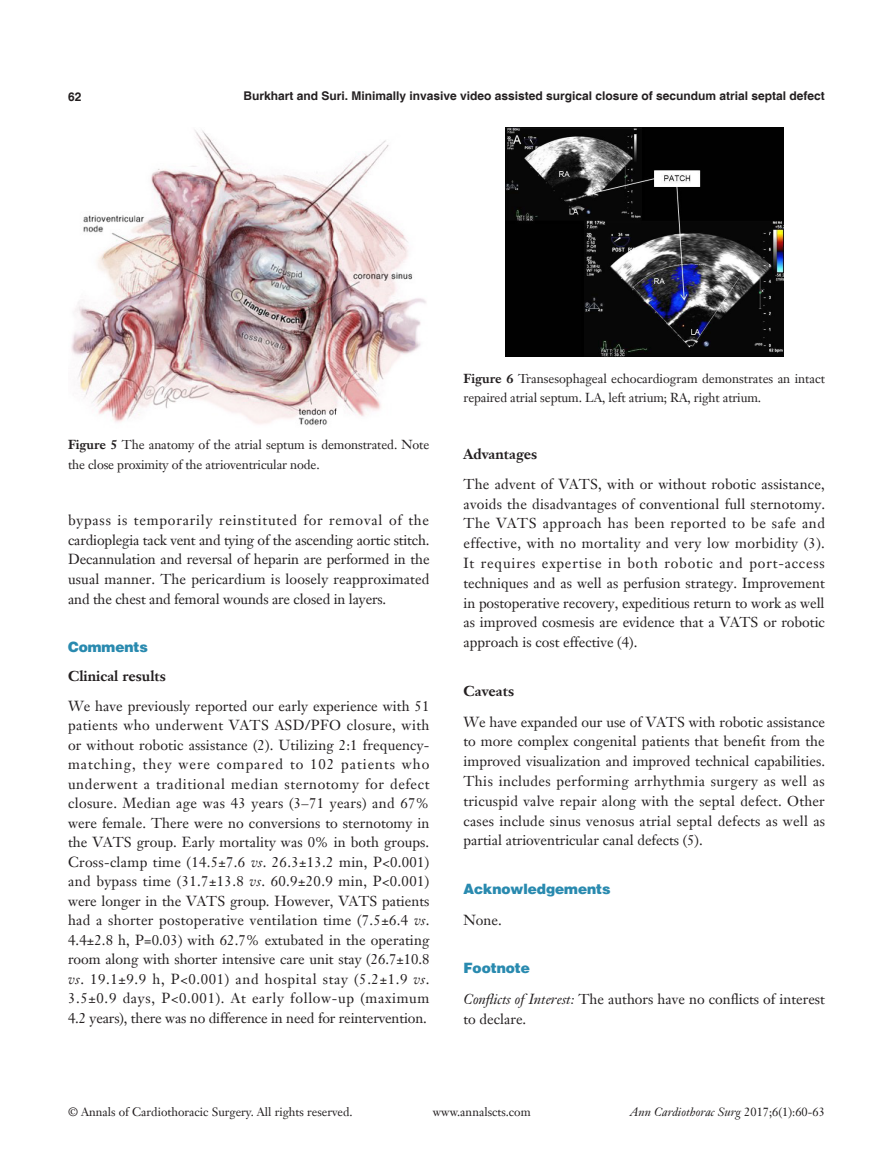
<style>
.page{position:relative;width:893px;height:1170px;background:#fff}
.page>*{position:absolute;margin:0;border:0;box-sizing:border-box;transform-origin:0 0}
.t1{font:14.25px/19.5px "Janson Text LT";color:#231f20;text-align:justify}
.一级标题下沉{font:900 14.25px "Helvetica";color:#298aaf}
.二级标题下沉{font:700 14.25px "Janson Text LT";color:#231f20}
.二级标题正{font:700 14.25px "Janson Text LT";color:#231f20}
.二级标题下沉-2{font:12.75px/19.5px "Janson Text LT";letter-spacing:-.01em;color:#231f20}
.t2{font:700 12px "Helvetica";color:#231f20}
.t3{font:12px "Janson Text LT";color:#231f20}
.t4{font:italic 12px "Janson Text LT";color:#231f20}
.s1{font-weight:700}
.s2{font-style:italic}
.s3{font-style:normal}
</style>
<div class="page">
<img style="left:71px;top:129px;width:355px;height:296px">
<img style="left:505px;top:128px;width:278px;height:229px">
<p class="t2" style="left:68px;top:89px;width:15px">62</p>
<p class="t2" style="left:243px;top:88px;width:583px">Burkhart and Suri. Minimally invasive video assisted surgical closure of secundum atrial septal defect</p>
<p class="二级标题下沉-2" style="left:68px;top:435px;width:363px"><span class="s1">Figure 5</span> The anatomy of the atrial septum is demonstrated. Note the close proximity of the atrioventricular node.</p>
<p class="t1" style="left:68px;top:510px;width:363px">bypass is temporarily reinstituted for removal of the cardioplegia tack vent and tying of the ascending aortic stitch.<br>Decannulation and reversal of heparin are performed in the usual manner. The pericardium is loosely reapproximated and the chest and femoral wounds are closed in layers.</p>
<p class="一级标题下沉" style="left:68px;top:637px;width:81px">Comments</p>
<p class="二级标题下沉" style="left:68px;top:666px;width:99px">Clinical results</p>
<p class="t1" style="left:68px;top:696px;width:363px">We have previously reported our early experience with 51 patients who underwent VATS ASD/PFO closure, with or without robotic assistance (2). Utilizing 2:1 frequency&shy;matching, they were compared to 102 patients who underwent a traditional median sternotomy for defect closure. Median age was 43 years (3–71 years) and 67% were female. There were no conversions to sternotomy in the VATS group. Early mortality was 0% in both groups.<br>Cross-clamp time (14.5±7.6 <span class="s2">vs</span>. 26.3±13.2 min, P&lt;0.001) and bypass time (31.7±13.8 <span class="s2">vs</span>. 60.9±20.9 min, P&lt;0.001) were longer in the VATS group. However, VATS patients had a shorter postoperative ventilation time (7.5±6.4 <span class="s2">vs</span>.<br>4.4±2.8 h, P=0.03) with 62.7% extubated in the operating room along with shorter intensive care unit stay (26.7±10.8 <span class="s2">vs</span>. 19.1±9.9 h, P&lt;0.001) and hospital stay (5.2±1.9 <span class="s2">vs</span>.<br>3.5±0.9 days, P&lt;0.001). At early follow-up (maximum 4.2 years), there was no difference in need for reintervention.</p>
<p class="二级标题下沉-2" style="left:463px;top:368px;width:363px"><span class="s1">Figure 6</span> Transesophageal echocardiogram demonstrates an intact repaired atrial septum. LA, left atrium; RA, right atrium.</p>
<p class="二级标题正" style="left:463px;top:445px;width:75px">Advantages</p>
<p class="t1" style="left:463px;top:474px;width:363px">The advent of VATS, with or without robotic assistance, avoids the disadvantages of conventional full sternotomy.<br>The VATS approach has been reported to be safe and effective, with no mortality and very low morbidity (3).<br>It requires expertise in both robotic and port-access techniques and as well as perfusion strategy. Improvement in postoperative recovery, expeditious return to work as well as improved cosmesis are evidence that a VATS or robotic approach is cost effective (4).</p>
<p class="二级标题下沉" style="left:463px;top:681px;width:52px">Caveats</p>
<p class="t1" style="left:463px;top:711px;width:363px">We have expanded our use of VATS with robotic assistance to more complex congenital patients that benefit from the improved visualization and improved technical capabilities.<br>This includes performing arrhythmia surgery as well as tricuspid valve repair along with the septal defect. Other cases include sinus venosus atrial septal defects as well as partial atrioventricular canal defects (5).</p>
<p class="一级标题下沉" style="left:463px;top:879px;width:149px">Acknowledgements</p>
<p class="t1" style="left:463px;top:909px;width:40px">None.</p>
<p class="一级标题下沉" style="left:463px;top:958px;width:68px">Footnote</p>
<p class="t1" style="left:463px;top:988px;width:363px"><span class="s2">Conflicts of Interest:</span> The authors have no conflicts of interest to declare.</p>
<p class="t3" style="left:68px;top:1104px;width:286px">© Annals of Cardiothoracic Surgery. All rights reserved.</p>
<p class="t3" style="left:433px;top:1104px;width:99px">www.annalscts.com</p>
<p class="t4" style="left:630px;top:1104px;width:196px">Ann Cardiothorac Surg <span class="s3">2017;6(1):60-63</span></p>
</div>
